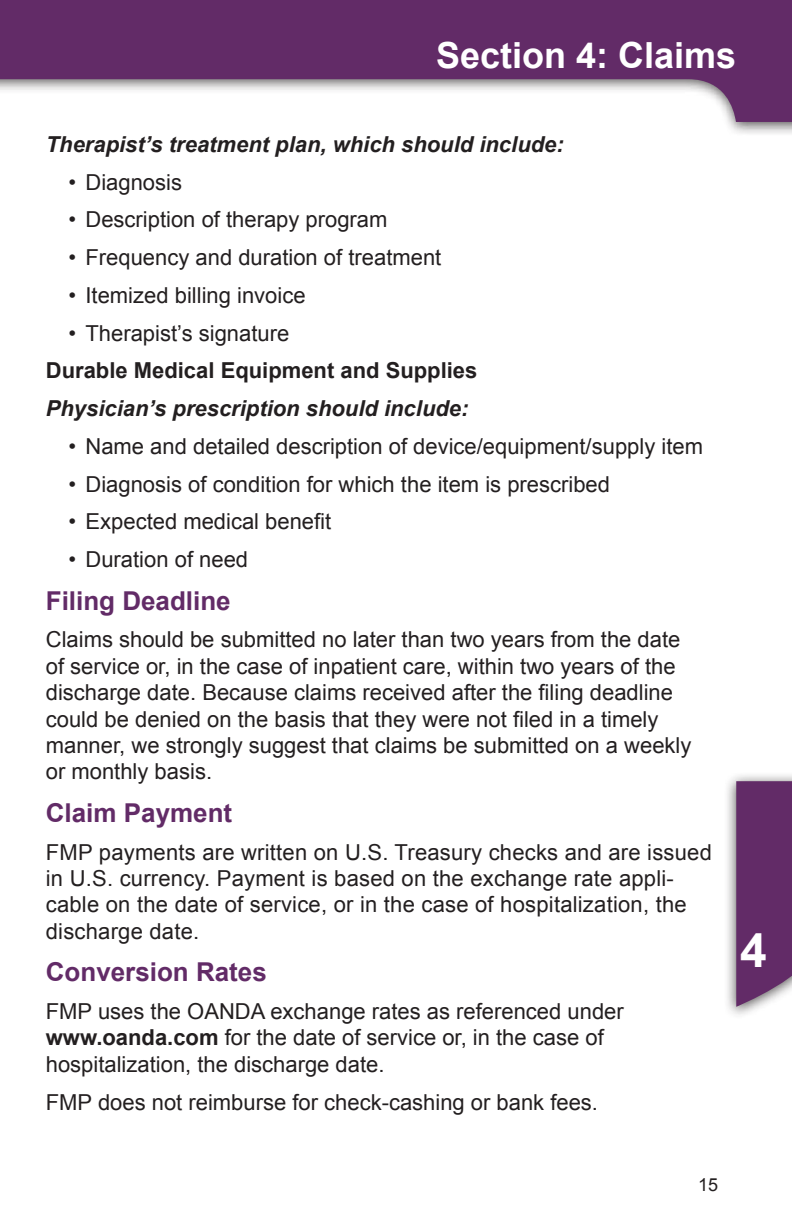
<style>
.page{position:relative;width:792px;height:1224px;background:#fff}
.page>*{position:absolute;margin:0;border:0;box-sizing:border-box;transform-origin:0 0}
.t1{font:700 48px "Arial";color:#fff}
.t2{font:700 36px "Arial";color:#fff}
.t3{font:700 26px "Arial";color:#622b67}
.Body_Copy{font:22px/26.4px "Arial";color:#231f20}
.H5_Bold_Italic{font:italic 700 22px "Arial";color:#231f20}
.H4_Bold{font:700 22px "Arial";color:#231f20}
.t4{font:18px "Arial";color:#231f20}
.s1{font-weight:700}
</style>
<div class="page">
<svg style="left:0;top:0;width:792px;height:122px;fill:#622b67"></svg>
<div style="left:724px;top:772px;width:68px;height:248px;background:#231f20;opacity:.75"></div>
<svg style="left:736px;top:781px;width:56px;height:226px;background:#69366e"></svg>
<h2 class="t2" style="left:436px;top:31px;width:302px">Section 4: Claims</h2>
<h5 class="H5_Bold_Italic" style="left:46px;top:130px;width:519px">Therapist’s treatment plan, which should include:</h5>
<p class="Body_Copy" style="left:69px;top:169px;width:115px">• Diagnosis</p>
<p class="Body_Copy" style="left:69px;top:207px;width:321px">• Description of therapy program</p>
<p class="Body_Copy" style="left:69px;top:244px;width:374px">• Frequency and duration of treatment</p>
<p class="Body_Copy" style="left:69px;top:282px;width:239px">• Itemized billing invoice</p>
<p class="Body_Copy" style="left:69px;top:320px;width:222px">• Therapist’s signature</p>
<h4 class="H4_Bold" style="left:46px;top:356px;width:433px">Durable Medical Equipment and Supplies</h4>
<h5 class="H5_Bold_Italic" style="left:46px;top:394px;width:424px">Physician’s prescription should include:</h5>
<p class="Body_Copy" style="left:69px;top:433px;width:636px">• Name and detailed description of device/equipment/supply item</p>
<p class="Body_Copy" style="left:69px;top:471px;width:543px">• Diagnosis of condition for which the item is prescribed</p>
<p class="Body_Copy" style="left:69px;top:509px;width:264px">• Expected medical benefit</p>
<p class="Body_Copy" style="left:69px;top:546px;width:181px">• Duration of need</p>
<h3 class="t3" style="left:46px;top:583px;width:186px">Filing Deadline</h3>
<p class="Body_Copy" style="left:46px;top:627px;width:647px">Claims should be submitted no later than two years from the date of service or, in the case of inpatient care, within two years of the discharge date. Because claims received after the filing deadline could be denied on the basis that they were not filed in a timely manner, we strongly suggest that claims be submitted on a weekly or monthly basis.</p>
<h3 class="t3" style="left:46px;top:795px;width:188px">Claim Payment</h3>
<p class="Body_Copy" style="left:46px;top:839px;width:668px">FMP payments are written on U.S. Treasury checks and are issued in U.S. currency. Payment is based on the exchange rate appli&shy;cable on the date of service, or in the case of hospitalization, the discharge date.</p>
<h3 class="t3" style="left:46px;top:955px;width:223px">Conversion Rates</h3>
<p class="Body_Copy" style="left:46px;top:998px;width:579px">FMP uses the OANDA exchange rates as referenced under <span class="s1">www.oanda.com</span> for the date of service or, in the case of hospitalization, the discharge date.</p>
<p class="Body_Copy" style="left:46px;top:1089px;width:554px">FMP does not reimburse for check-cashing or bank fees.</p>
<h1 class="t1" style="left:740px;top:918px;width:28px">4</h1>
<p class="t4" style="left:698px;top:1173px;width:22px">15</p>
</div>
